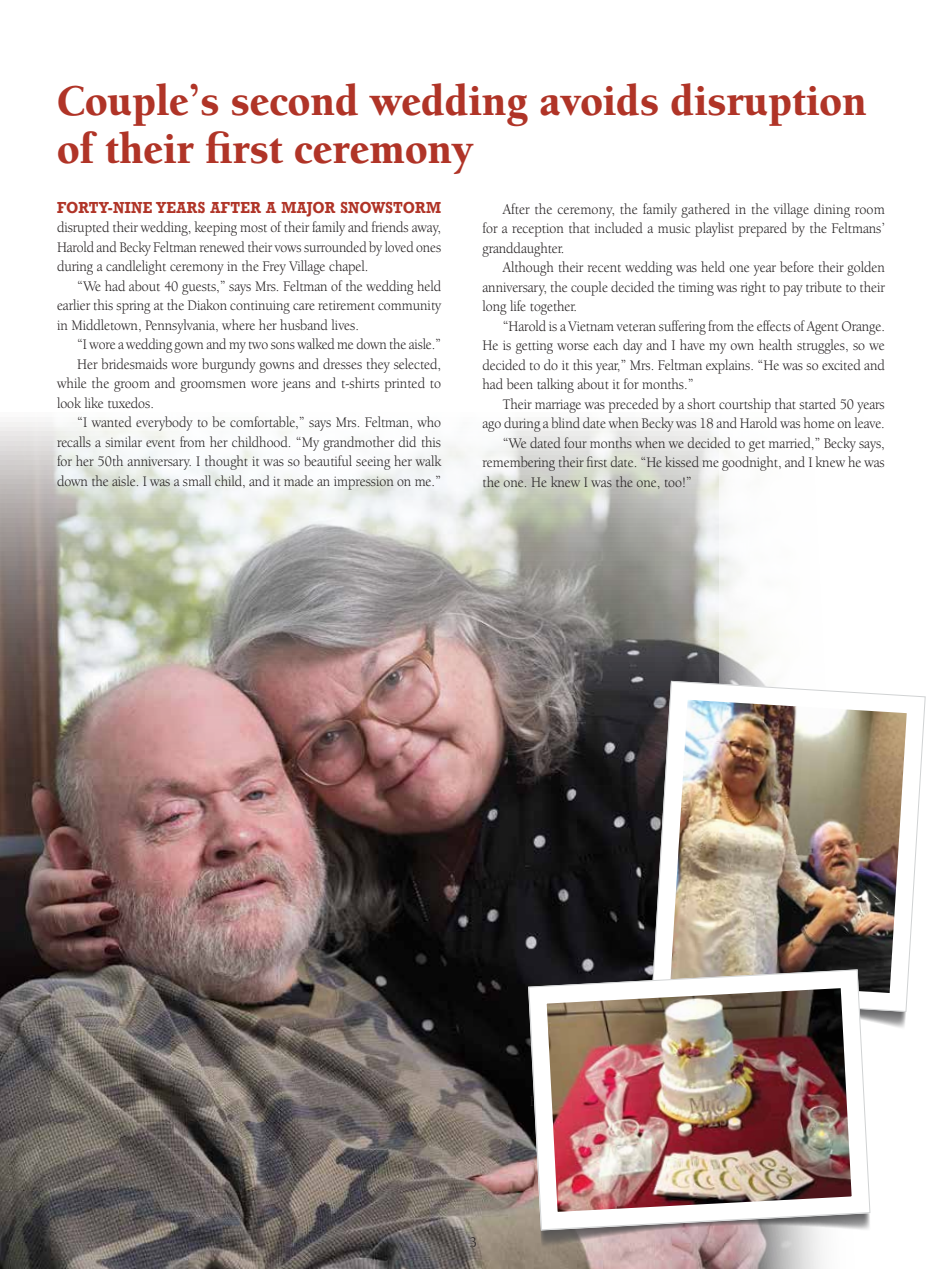
<style>
.page{position:relative;width:945px;height:1269px;background:#fff}
.page>*{position:absolute;margin:0;border:0;box-sizing:border-box;transform-origin:0 0}
.t1{font:900 45px/48px "Berkeley Oldstyle IT Cby BT";color:#b03427;scale:.95 1}
.t2{font:15px/19.5px "Berkeley Oldstyle IT Cby BT";color:#231f20;text-align:justify;scale:.94 1}
.t3{font:15px/19.5px "Berkeley Oldstyle IT Cby BT";color:#231f20;text-align:justify;scale:.95 1}
.t4{font:15px "Berkeley Oldstyle IT Cby BT";color:#231f20;scale:.93 1}
.t5{font:700 15px "Rockwell";letter-spacing:.025em;color:#b03427;scale:.89 1}
</style>
<div class="page">
<img style="left:0;top:422px;width:719px;height:847px">
<svg style="left:642px;top:672px;width:264px;height:349px"></svg>
<img style="left:651px;top:681px;width:275px;height:331px">
<svg style="left:539px;top:1240px;width:283px;height:9px;background:#c1acaa"></svg>
<svg style="left:519px;top:960px;width:361px;height:280px"></svg>
<img style="left:528px;top:969px;width:343px;height:262px">
<h1 class="t1" style="left:57px;top:75px;width:854px">Couple’s second wedding avoids disruption of their first ceremony</h1>
<p class="t5" style="left:57px;top:198px;width:433px">FORTY-NINE YEARS AFTER A MAJOR SNOWSTORM</p>
<p class="t2" style="left:57px;top:218px;width:410px">disrupted their wedding, keeping most of their family and friends away, Harold and Becky Feltman renewed their vows surrounded by loved ones during a candlelight ceremony in the Frey Village chapel.</p>
<p class="t2" style="left:57px;top:276px;width:410px;text-indent:20px">“We had about 40 guests,” says Mrs. Feltman of the wedding held earlier this spring at the Diakon continuing care retirement community in Middletown, Pennsylvania, where her husband lives.</p>
<p class="t4" style="left:77px;top:336px;width:393px">“I wore a wedding gown and my two sons walked me down the aisle.”</p>
<p class="t2" style="left:77px;top:354px;width:389px">Her bridesmaids wore burgundy gowns and dresses they selected,</p>
<p class="t3" style="left:57px;top:374px;width:406px">while the groom and groomsmen wore jeans and t-shirts printed to</p>
<p class="t2" style="left:57px;top:393px;width:105px">look like tuxedos.</p>
<p class="t2" style="left:77px;top:413px;width:389px">“I wanted everybody to be comfortable,” says Mrs. Feltman, who</p>
<p class="t2" style="left:57px;top:432px;width:410px">recalls a similar event from her childhood. “My grandmother did this</p>
<p class="t2" style="left:57px;top:452px;width:410px">for her 50th anniversary. I thought it was so beautiful seeing her walk</p>
<p class="t2" style="left:57px;top:471px;width:410px">down the aisle. I was a small child, and it made an impression on me.”</p>
<p class="t3" style="left:483px;top:199px;width:425px;text-indent:20px">After the ceremony, the family gathered in the village dining room for a reception that included a music playlist prepared by the Feltmans’ granddaughter.</p>
<p class="t2" style="left:483px;top:257px;width:430px;text-indent:20px">Although their recent wedding was held one year before their golden anniversary, the couple decided the timing was right to pay tribute to their long life together.</p>
<p class="t2" style="left:483px;top:316px;width:430px;text-indent:20px">“Harold is a Vietnam veteran suffering from the effects of Agent Orange.<br>He is getting worse each day and I have my own health struggles, so we decided to do it this year,” Mrs. Feltman explains. “He was so excited and had been talking about it for months.”</p>
<p class="t2" style="left:503px;top:394px;width:408px">Their marriage was preceded by a short courtship that started 50 years</p>
<p class="t2" style="left:483px;top:413px;width:430px">ago during a blind date when Becky was 18 and Harold was home on leave.</p>
<p class="t2" style="left:503px;top:433px;width:408px">“We dated four months when we decided to get married,” Becky says,</p>
<p class="t2" style="left:483px;top:452px;width:429px">remembering their first date. “He kissed me goodnight, and I knew he was</p>
<p class="t2" style="left:483px;top:472px;width:224px">the one. He knew I was the one, too!”</p>
<p class="t2" style="left:470px;top:1233px;width:9px">3</p>
</div>
